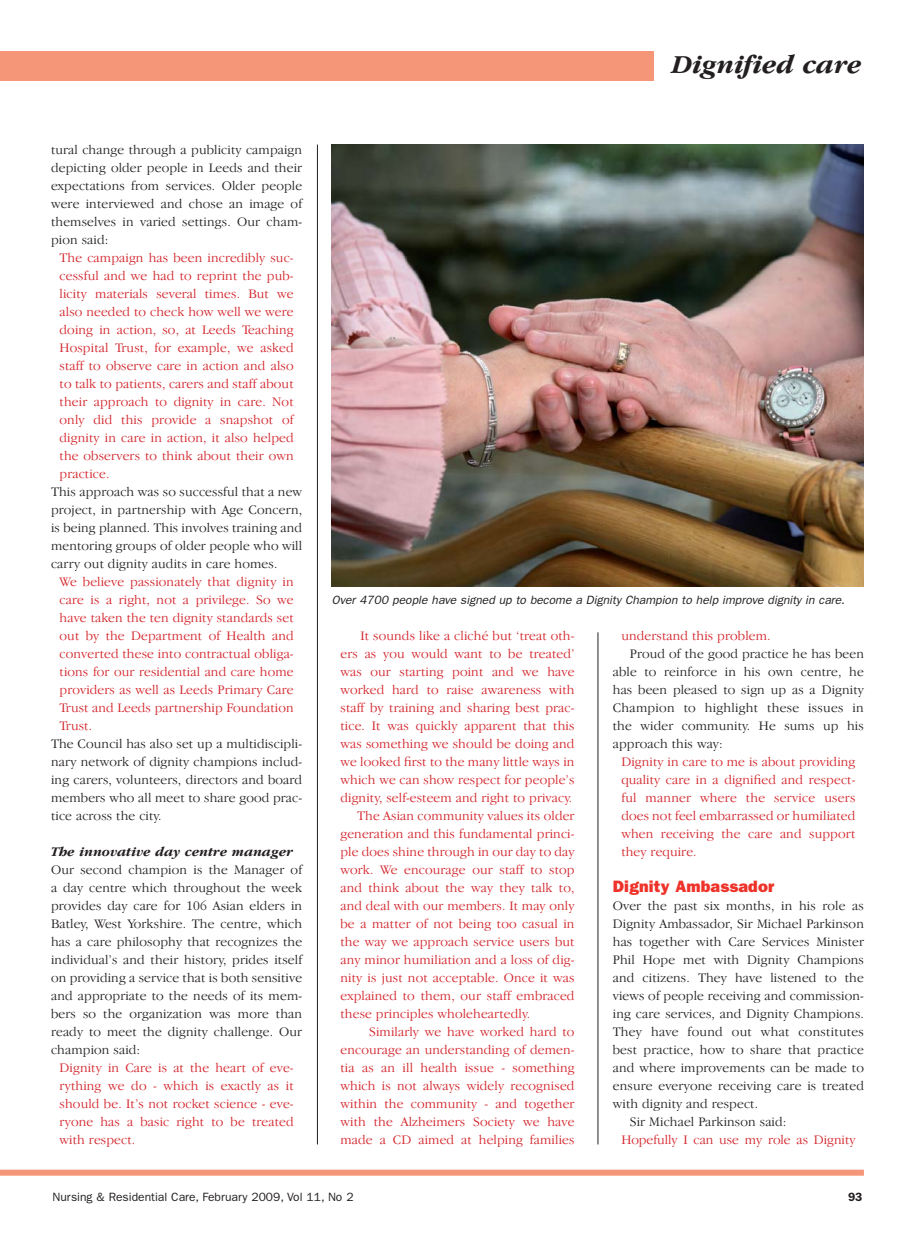
<style>
.page{position:relative;width:915px;height:1242px;background:#fff}
.page>*{position:absolute;margin:0;border:0;box-sizing:border-box;transform-origin:0 0}
.t1{font:italic 700 26.7px "Garamond IT Cby BT";color:#231f20}
.t2{font:800 16.5px "Franklin Gothic";letter-spacing:.01em;color:#ee332a}
.t3{font:300 13.5px/18px "Garamond IT Cby BT";letter-spacing:.01em;color:#d2232a;text-align:justify}
.t4{font:300 13.5px/18px "Garamond IT Cby BT";letter-spacing:.01em;color:#231f20;text-align:justify}
.t5{font:italic 700 13.5px "Garamond IT Cby BT";letter-spacing:.01em;color:#231f20}
.t6{font:italic 12px "Franklin Gothic";color:#231f20}
.t7{font:12px "Franklin Gothic";color:#231f20}
.t8{font:600 12px "Franklin Gothic";color:#231f20}
</style>
<div class="page">
<hr style="left:317px;top:145px;width:1px;height:999px;background:#231f20">
<div style="left:0;top:51px;width:653px;height:30px;background:#f69679"></div>
<hr style="left:597px;top:632px;width:1px;height:512px;background:#231f20">
<div style="left:0;top:1169px;width:863px;height:6px;background:#f69679"></div>
<img style="left:332px;top:145px;width:531px;height:441px">
<p class="t4" style="left:51px;top:142px;width:252px">tural change through a publicity campaign depicting older people in Leeds and their expectations from services. Older people were interviewed and chose an image of themselves in varied settings. Our cham&shy;pion said:</p>
<p class="t3" style="left:60px;top:250px;width:235px">The campaign has been incredibly suc&shy;cessful and we had to reprint the pub&shy;licity materials several times. But we also needed to check how well we were doing in action, so, at Leeds Teaching Hospital Trust, for example, we asked staff to observe care in action and also to talk to patients, carers and staff about their approach to dignity in care. Not only did this provide a snapshot of dignity in care in action, it also helped the observers to think about their own practice.</p>
<p class="t4" style="left:51px;top:484px;width:252px">This approach was so successful that a new project, in partnership with Age Concern, is being planned. This involves training and mentoring groups of older people who will carry out dignity audits in care homes.</p>
<p class="t3" style="left:60px;top:574px;width:235px">We believe passionately that dignity in care is a right, not a privilege. So we have taken the ten dignity standards set out by the Department of Health and converted these into contractual obliga&shy;tions for our residential and care home providers as well as Leeds Primary Care Trust and Leeds partnership Foundation Trust.</p>
<p class="t4" style="left:51px;top:736px;width:252px">The Council has also set up a multidiscipli&shy;nary network of dignity champions includ&shy;ing carers, volunteers, directors and board members who all meet to share good prac&shy;tice across the city.</p>
<p class="t5" style="left:51px;top:846px;width:243px">The innovative day centre manager</p>
<p class="t4" style="left:51px;top:862px;width:252px">Our second champion is the Manager of a day centre which throughout the week provides day care for 106 Asian elders in Batley, West Yorkshire. The centre, which has a care philosophy that recognizes the individual’s and their history, prides itself on providing a service that is both sensitive and appropriate to the needs of its mem&shy;bers so the organization was more than ready to meet the dignity challenge. Our champion said:</p>
<p class="t3" style="left:60px;top:1060px;width:235px">Dignity in Care is at the heart of eve&shy;rything we do - which is exactly as it should be. It’s not rocket science - eve&shy;ryone has a basic right to be treated with respect.</p>
<h1 class="t1" style="left:671px;top:54px;width:191px">Dignified care</h1>
<p class="t6" style="left:332px;top:596px;width:514px">Over 4700 people have signed up to become a Dignity Champion to help improve dignity in care.</p>
<p class="t3" style="left:360px;top:628px;width:215px">It sounds like a cliché but ‘treat oth-</p>
<p class="t3" style="left:340px;top:646px;width:235px">ers as you would want to be treated’</p>
<p class="t3" style="left:340px;top:664px;width:235px">was our starting point and we have</p>
<p class="t3" style="left:340px;top:682px;width:235px">worked hard to raise awareness with</p>
<p class="t3" style="left:340px;top:700px;width:235px">staff by training and sharing best prac-</p>
<p class="t3" style="left:340px;top:718px;width:235px">tice. It was quickly apparent that this</p>
<p class="t3" style="left:340px;top:736px;width:235px">was something we should be doing and</p>
<p class="t3" style="left:340px;top:754px;width:235px">we looked first to the many little ways in</p>
<p class="t3" style="left:340px;top:772px;width:235px">which we can show respect for people’s</p>
<p class="t3" style="left:340px;top:790px;width:233px">dignity, self-esteem and right to privacy.</p>
<p class="t3" style="left:357px;top:808px;width:219px">The Asian community values its older</p>
<p class="t3" style="left:340px;top:826px;width:235px">generation and this fundamental princi-</p>
<p class="t3" style="left:340px;top:844px;width:235px">ple does shine through in our day to day</p>
<p class="t3" style="left:340px;top:862px;width:235px">work. We encourage our staff to stop</p>
<p class="t3" style="left:340px;top:880px;width:235px">and think about the way they talk to,</p>
<p class="t3" style="left:340px;top:898px;width:235px">and deal with our members. It may only</p>
<p class="t3" style="left:340px;top:916px;width:235px">be a matter of not being too casual in</p>
<p class="t3" style="left:340px;top:934px;width:235px">the way we approach service users but</p>
<p class="t3" style="left:340px;top:952px;width:235px">any minor humiliation and a loss of dig-</p>
<p class="t3" style="left:340px;top:970px;width:235px">nity is just not acceptable. Once it was</p>
<p class="t3" style="left:340px;top:988px;width:235px">explained to them, our staff embraced</p>
<p class="t3" style="left:340px;top:1006px;width:191px">these principles wholeheartedly.</p>
<p class="t3" style="left:369px;top:1024px;width:207px">Similarly we have worked hard to</p>
<p class="t3" style="left:340px;top:1042px;width:235px">encourage an understanding of demen-</p>
<p class="t3" style="left:340px;top:1060px;width:235px">tia as an ill health issue - something</p>
<p class="t3" style="left:340px;top:1078px;width:235px">which is not always widely recognised</p>
<p class="t3" style="left:340px;top:1096px;width:235px">within the community - and together</p>
<p class="t3" style="left:340px;top:1114px;width:235px">with the Alzheimers Society we have</p>
<p class="t3" style="left:340px;top:1132px;width:235px">made a CD aimed at helping families</p>
<p class="t3" style="left:621px;top:628px;width:151px">understand this problem.</p>
<p class="t4" style="left:612px;top:646px;width:252px;text-indent:17px">Proud of the good practice he has been able to reinforce in his own centre, he has been pleased to sign up as a Dignity Champion to highlight these issues in the wider community. He sums up his approach this way:</p>
<p class="t3" style="left:621px;top:754px;width:235px">Dignity in care to me is about providing quality care in a dignified and respect&shy;ful manner where the service users does not feel embarrassed or humiliated when receiving the care and support they require.</p>
<p class="t2" style="left:612px;top:881px;width:163px">Dignity Ambassador</p>
<p class="t4" style="left:612px;top:898px;width:252px">Over the past six months, in his role as</p>
<p class="t4" style="left:612px;top:916px;width:252px">Dignity Ambassador, Sir Michael Parkinson</p>
<p class="t4" style="left:612px;top:934px;width:252px">has together with Care Services Minister</p>
<p class="t4" style="left:612px;top:952px;width:252px">Phil Hope met with Dignity Champions</p>
<p class="t4" style="left:612px;top:970px;width:252px">and citizens. They have listened to the</p>
<p class="t4" style="left:612px;top:988px;width:252px">views of people receiving and commission-</p>
<p class="t4" style="left:612px;top:1006px;width:252px">ing care services, and Dignity Champions.</p>
<p class="t4" style="left:612px;top:1024px;width:252px">They have found out what constitutes</p>
<p class="t4" style="left:612px;top:1042px;width:252px">best practice, how to share that practice</p>
<p class="t4" style="left:612px;top:1060px;width:252px">and where improvements can be made to</p>
<p class="t4" style="left:612px;top:1078px;width:252px">ensure everyone receiving care is treated</p>
<p class="t4" style="left:612px;top:1096px;width:147px">with dignity and respect.</p>
<p class="t4" style="left:629px;top:1114px;width:158px">Sir Michael Parkinson said:</p>
<p class="t3" style="left:621px;top:1132px;width:235px">Hopefully I can use my role as Dignity</p>
<p class="t7" style="left:53px;top:1193px;width:302px">Nursing &amp; Residential Care, February 2009, Vol 11, No 2</p>
<p class="t8" style="left:847px;top:1193px;width:16px">93</p>
</div>
